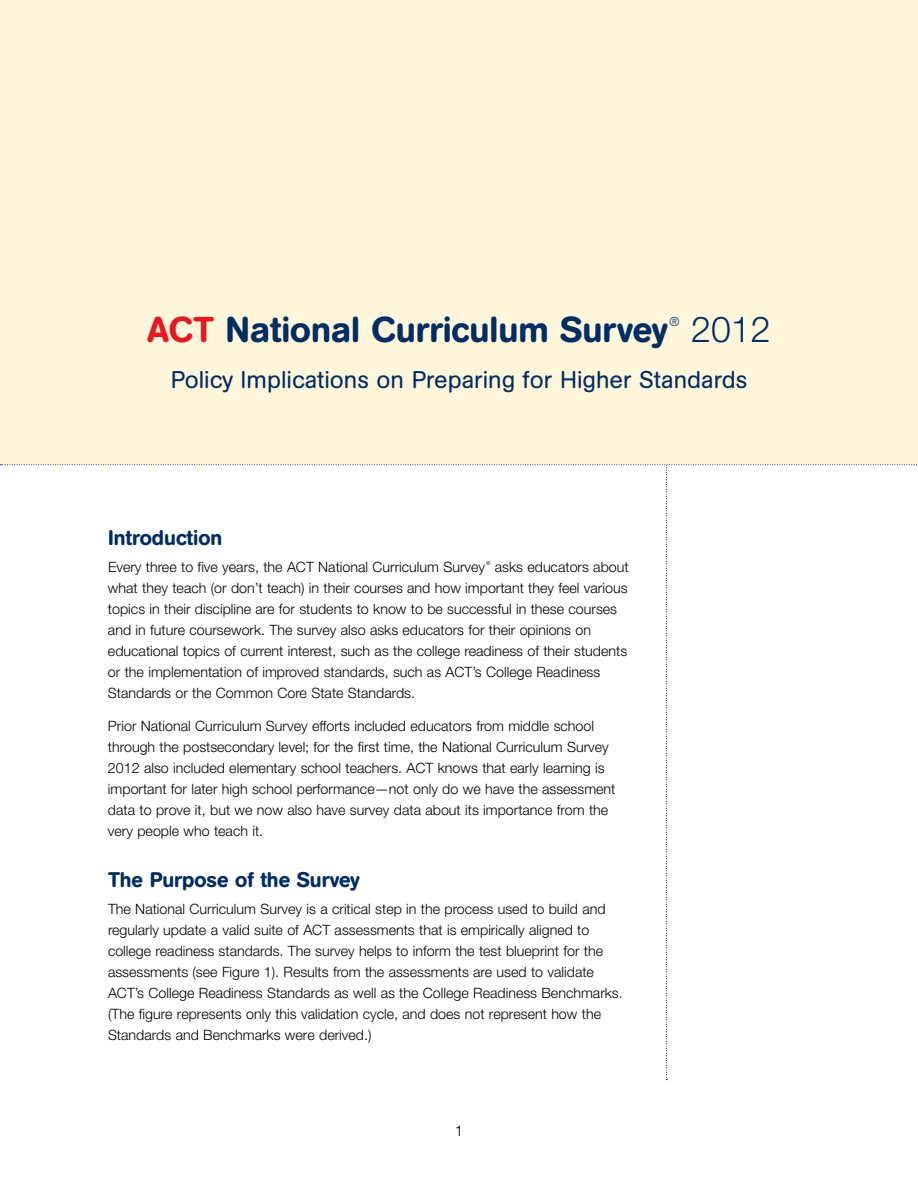
<style>
.page{position:relative;width:918px;height:1188px;background:#fff}
.page>*{position:absolute;margin:0;border:0;box-sizing:border-box;transform-origin:0 0}
.t1{font:500 35.7px "AG Book Rounded BQ";color:#002d62}
.t2{font:300 35.7px "Helvetica Neue LT Std";color:#002d62}
.t3{font:24px "AG Book Rounded BQ";color:#002d62}
.t4{font:500 21px "AG Book Rounded BQ";color:#002d62}
.t5{font:300 15px "Helvetica Neue LT Std";color:#000}
.t6{font:300 14.25px/21px "Helvetica Neue LT Std";color:#000}
.t7{font:300 12.6px "Helvetica Neue LT Std";color:#002d62}
.t8{font:300 5.4px "Helvetica Neue LT Std";color:#000}
.s1{color:#e31b23}
</style>
<div class="page">
<div style="left:0;top:0;width:918px;height:464px;background:#fff6dc"></div>
<h1 class="t1" style="left:147px;top:308px;width:522px"><span class="s1">ACT</span> National Curriculum Survey</h1>
<p class="t7" style="left:670px;top:314px;width:12px">®</p>
<h1 class="t2" style="left:691px;top:307px;width:81px">2012</h1>
<h2 class="t3" style="left:171px;top:366px;width:578px">Policy Implications on Preparing for Higher Standards</h2>
<h3 class="t4" style="left:108px;top:525px;width:116px">Introduction</h3>
<p class="t6" style="left:108px;top:556px;width:379px">Every three to five years, the ACT National Curriculum Survey</p>
<p class="t8" style="left:486px;top:560px;width:6px">®</p>
<p class="t6" style="left:108px;top:556px;width:522px;text-indent:387px">asks educators about what they teach (or don’t teach) in their courses and how important they feel various topics in their discipline are for students to know to be successful in these courses and in future coursework. The survey also asks educators for their opinions on educational topics of current interest, such as the college readiness of their students or the implementation of improved standards, such as ACT’s College Readiness Standards or the Common Core State Standards.</p>
<p class="t6" style="left:108px;top:715px;width:509px">Prior National Curriculum Survey efforts included educators from middle school through the postsecondary level; for the first time, the National Curriculum Survey 2012 also included elementary school teachers. ACT knows that early learning is important for later high school performance—not only do we have the assessment data to prove it, but we now also have survey data about its importance from the very people who teach it.</p>
<h3 class="t4" style="left:108px;top:867px;width:253px">The Purpose of the Survey</h3>
<p class="t6" style="left:108px;top:898px;width:516px">The National Curriculum Survey is a critical step in the process used to build and regularly update a valid suite of ACT assessments that is empirically aligned to college readiness standards. The survey helps to inform the test blueprint for the assessments (see Figure 1). Results from the assessments are used to validate ACT’s College Readiness Standards as well as the College Readiness Benchmarks. (The figure represents only this validation cycle, and does not represent how the Standards and Benchmarks were derived.)</p>
<p class="t5" style="left:455px;top:1121px;width:10px">1</p>
</div>
